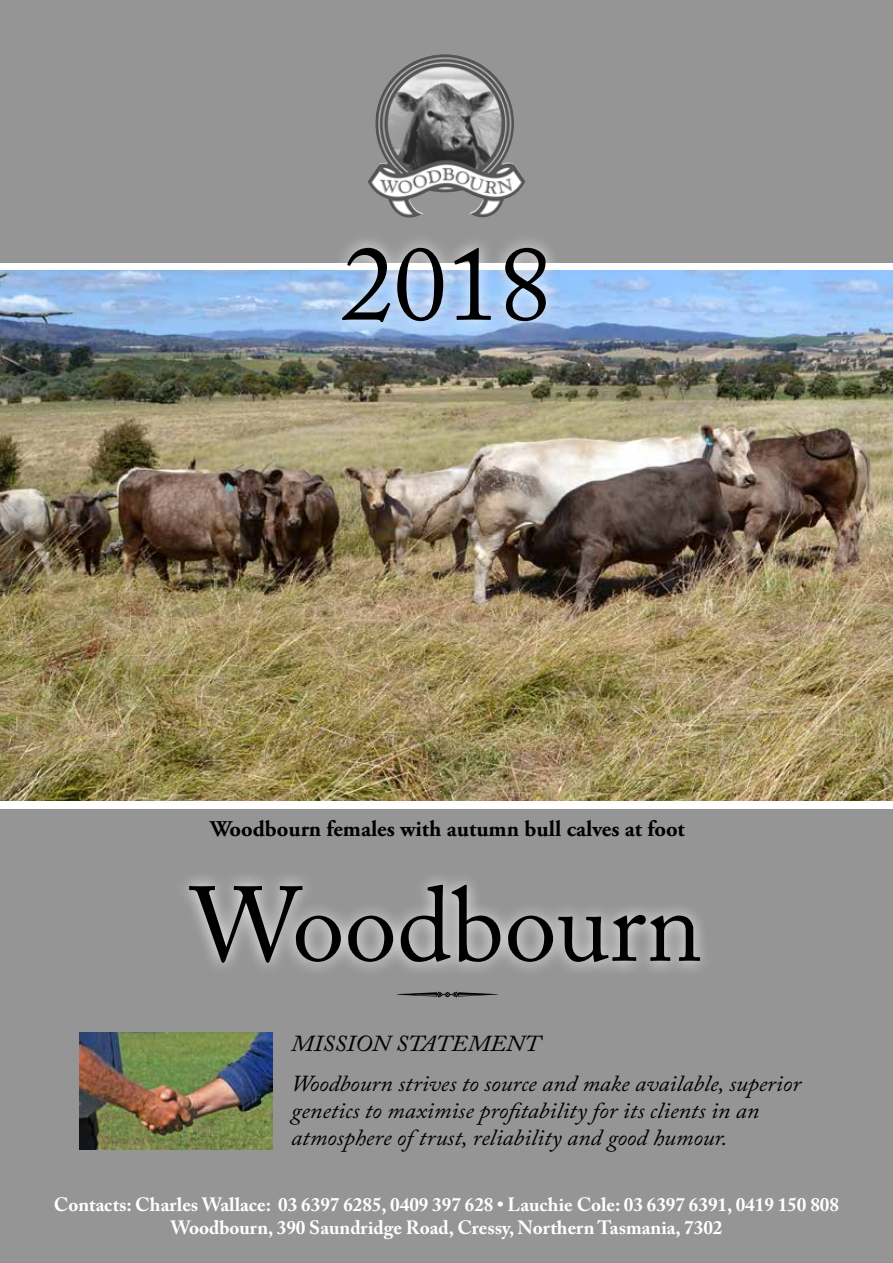
<style>
.page{position:relative;width:893px;height:1263px;background:#fff}
.page>*{position:absolute;margin:0;border:0;box-sizing:border-box;transform-origin:0 0}
.t1{font:105px "Adobe Caslon Pro";color:#000}
.t2{font:101.55px "Woodtype Ornaments Std";color:#000}
.t3{font:italic 22.8px/39.5px "Adobe Caslon Pro";color:#000;scale:1.05 1}
.t4{font:700 22.5px "Adobe Garamond Pro";color:#000}
.t5{font:700 19.2px/23px "Adobe Caslon Pro";color:#fff;text-align:center}
</style>
<div class="page">
<img style="left:0;top:271px;width:893px;height:530px">
<div style="left:0;top:809px;width:893px;height:454px;background:#969596"></div>
<div style="left:0;top:0;width:893px;height:263px;background:#969596"></div>
<img style="left:367px;top:54px;width:158px;height:164px">
<div style="left:175px;top:870px;width:540px;height:107px;background:#fff;opacity:.9"></div>
<img style="left:79px;top:1032px;width:193px;height:117px">
<div style="left:327px;top:233px;width:234px;height:103px;background:#fff;opacity:.9"></div>
<h1 class="t1" style="left:341px;top:222px;width:212px">2018</h1>
<p class="t4" style="left:210px;top:816px;width:476px">Woodbourn females with autumn bull calves at foot</p>
<h1 class="t1" style="left:191px;top:863px;width:513px">Woodbourn</h1>
<h2 class="t2" style="left:397px;top:918px;width:103px">•</h2>
<p class="t3" style="left:291px;top:1023px;width:487px">MISSION STATEMENT<br>Woodbourn strives to source and make available, superior</p>
<p class="t3" style="left:291px;top:1096px;width:447px;line-height:27.3px">genetics to maximise profitability for its clients in an atmosphere of trust, reliability and good humour.</p>
<p class="t5" style="left:54px;top:1193px;width:787px">Contacts: Charles Wallace: 03 6397 6285, 0409 397 628 • Lauchie Cole: 03 6397 6391, 0419 150 808<br>Woodbourn, 390 Saundridge Road, Cressy, Northern Tasmania, 7302</p>
</div>
